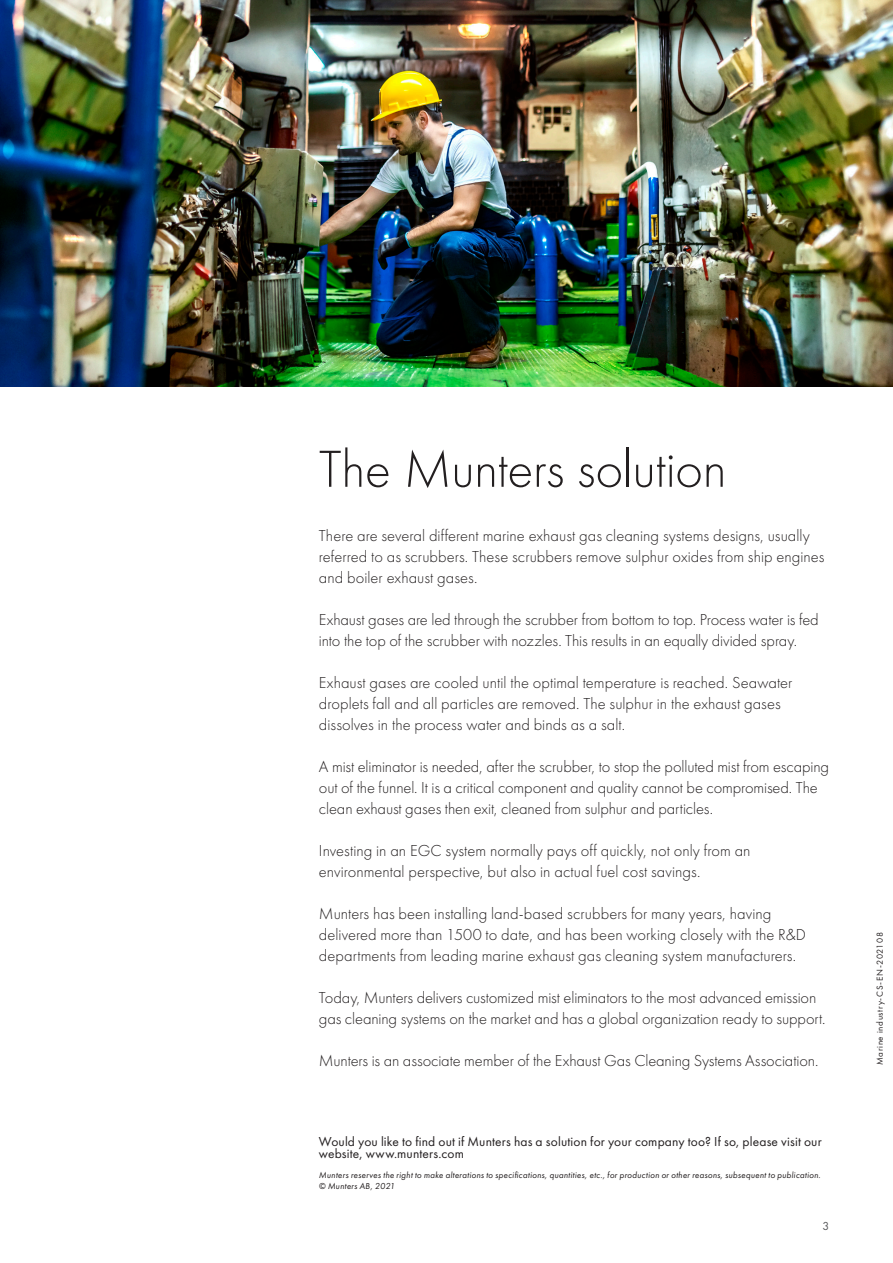
<style>
.page{position:relative;width:893px;height:1263px;background:#fff}
.page>*{position:absolute;margin:0;border:0;box-sizing:border-box;transform-origin:0 0}
.t1{font:54px "Futura PT Light";letter-spacing:-.01em;color:#231f20}
.t2{font:16.5px/21px "Futura PT Light";color:#231f20}
.t3{font:13.5px/12.6px "Futura PT";letter-spacing:.01em;color:#231f20}
.t4{font:12px "Futura PT";color:#57585a}
.t5{font:italic 9px/10.5px "Futura PT Book";letter-spacing:.025em;color:#231f20}
.t6{font:9px "Futura PT";letter-spacing:.075em;color:#231f20}
</style>
<div class="page">
<img style="left:0;top:0;width:893px;height:387px">
<h1 class="t1" style="left:319px;top:438px;width:409px">The Munters solution</h1>
<p class="t2" style="left:319px;top:525px;width:507px">There are several different marine exhaust gas cleaning systems designs, usually referred to as scrubbers. These scrubbers remove sulphur oxides from ship engines and boiler exhaust gases.</p>
<p class="t2" style="left:319px;top:609px;width:501px">Exhaust gases are led through the scrubber from bottom to top. Process water is fed into the top of the scrubber with nozzles. This results in an equally divided spray.</p>
<p class="t2" style="left:319px;top:672px;width:475px">Exhaust gases are cooled until the optimal temperature is reached. Seawater droplets fall and all particles are removed. The sulphur in the exhaust gases dissolves in the process water and binds as a salt.</p>
<p class="t2" style="left:319px;top:756px;width:512px">A mist eliminator is needed, after the scrubber, to stop the polluted mist from escaping out of the funnel. It is a critical component and quality cannot be compromised. The clean exhaust gases then exit, cleaned from sulphur and particles.</p>
<p class="t2" style="left:319px;top:840px;width:433px">Investing in an EGC system normally pays off quickly, not only from an environmental perspective, but also in actual fuel cost savings.</p>
<p class="t2" style="left:319px;top:903px;width:489px">Munters has been installing land-based scrubbers for many years, having delivered more than 1500 to date, and has been working closely with the R&amp;D departments from leading marine exhaust gas cleaning system manufacturers.</p>
<p class="t2" style="left:319px;top:987px;width:508px">Today, Munters delivers customized mist eliminators to the most advanced emission gas cleaning systems on the market and has a global organization ready to support.</p>
<p class="t2" style="left:319px;top:1050px;width:501px">Munters is an associate member of the Exhaust Gas Cleaning Systems Association.</p>
<p class="t3" style="left:319px;top:1135px;width:504px">Would you like to find out if Munters has a solution for your company too? If so, please visit our website, www.munters.com</p>
<p class="t5" style="left:319px;top:1170px;width:503px">Munters reserves the right to make alterations to specifications, quantities, etc., for production or other reasons, subsequent to publication. © Munters AB, 2021</p>
<p class="t4" style="left:822px;top:1219px;width:8px">3</p>
<p class="t6" style="left:874px;top:1065px;width:134px;rotate:-90deg">Marine industry-CS-EN-202108</p>
</div>
